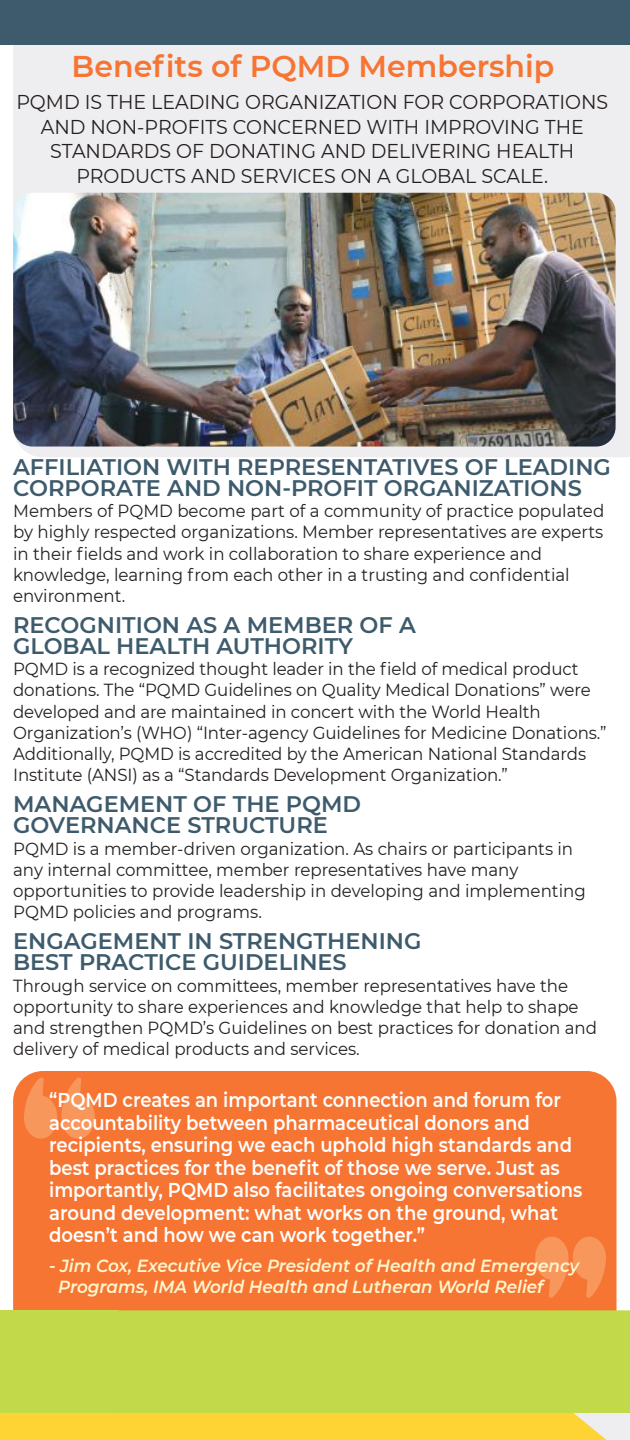
<style>
.page{position:relative;width:630px;height:1440px;background:#fff}
.page>*{position:absolute;margin:0;border:0;box-sizing:border-box;transform-origin:0 0}
.t1{font:600 30px "Montserrat";color:#f77533}
.t2{font:600 22.5px/21.2px "Montserrat";color:#3d5b6c}
.t3{font:600 20px/22.5px "Montserrat";color:#fff;scale:.9 1}
.t4{font:20px/24.5px "Montserrat";color:#241f1f;text-align:center;scale:.95 1}
.t5{font:17.5px/21.2px "Montserrat";color:#241f1f;scale:.95 1}
.t6{font:italic 600 17.5px/21px "Montserrat";color:#fef7cf;scale:.96 1}
</style>
<div class="page">
<div style="left:13px;top:1071px;width:603px;height:285px;background:#f77533;border-radius:30px"></div>
<div style="left:13px;top:45px;width:617px;height:412px;background:#eeedef"></div>
<div style="left:0;top:0;width:630px;height:45px;background:#3d5b6c"></div>
<div style="left:0;top:1413px;width:553px;height:27px;background:#fed434"></div>
<svg style="left:553px;top:1413px;width:77px;height:27px;background:#f5e094"></svg>
<div style="left:0;top:1310px;width:117px;height:103px;background:#c2d94a"></div>
<div style="left:117px;top:1310px;width:513px;height:103px;background:#c2d94a"></div>
<svg style="left:24px;top:1078px;width:71px;height:61px"></svg>
<svg style="left:535px;top:1237px;width:71px;height:61px"></svg>
<img style="left:13px;top:193px;width:603px;height:254px">
<h1 class="t1" style="left:72px;top:45px;width:484px">Benefits of PQMD Membership</h1>
<p class="t4" style="left:16px;top:89px;width:625px">PQMD IS THE LEADING ORGANIZATION FOR CORPORATIONS AND NON-PROFITS CONCERNED WITH IMPROVING THE STANDARDS OF DONATING AND DELIVERING HEALTH PRODUCTS AND SERVICES ON A GLOBAL SCALE.</p>
<p class="t2" style="left:13px;top:455px;width:599px">AFFILIATION WITH REPRESENTATIVES OF LEADING<br>CORPORATE AND NON-PROFIT ORGANIZATIONS</p>
<p class="t5" style="left:13px;top:500px;width:624px">Members of PQMD become part of a community of practice populated by highly respected organizations. Member representatives are experts in their fields and work in collaboration to share experience and knowledge, learning from each other in a trusting and confidential environment.</p>
<p class="t2" style="left:13px;top:613px;width:404px">RECOGNITION AS A MEMBER OF A<br>GLOBAL HEALTH AUTHORITY</p>
<p class="t5" style="left:13px;top:658px;width:626px">PQMD is a recognized thought leader in the field of medical product donations. The “PQMD Guidelines on Quality Medical Donations” were developed and are maintained in concert with the World Health Organization’s (WHO) “Inter-agency Guidelines for Medicine Donations.” Additionally, PQMD is accredited by the American National Standards Institute (ANSI) as a “Standards Development Organization.”</p>
<p class="t2" style="left:13px;top:793px;width:350px">MANAGEMENT OF THE PQMD<br>GOVERNANCE STRUCTURE</p>
<p class="t5" style="left:13px;top:837px;width:604px">PQMD is a member-driven organization. As chairs or participants in any internal committee, member representatives have many opportunities to provide leadership in developing and implementing PQMD policies and programs.</p>
<p class="t2" style="left:13px;top:930px;width:410px">ENGAGEMENT IN STRENGTHENING<br>BEST PRACTICE GUIDELINES</p>
<p class="t5" style="left:13px;top:974px;width:616px">Through service on committees, member representatives have the opportunity to share experiences and knowledge that help to shape and strengthen PQMD’s Guidelines on best practices for donation and delivery of medical products and services.</p>
<p class="t3" style="left:49px;top:1088px;width:594px">“PQMD creates an important connection and forum for accountability between pharmaceutical donors and recipients, ensuring we each uphold high standards and best practices for the benefit of those we serve. Just as importantly, PQMD also facilitates ongoing conversations around development: what works on the ground, what doesn’t and how we can work together.”</p>
<p class="t6" style="left:58px;top:1254px;width:544px;text-indent:-9px">- Jim Cox, Executive Vice President of Health and Emergency<br>Programs, IMA World Health and Lutheran World Relief</p>
</div>
